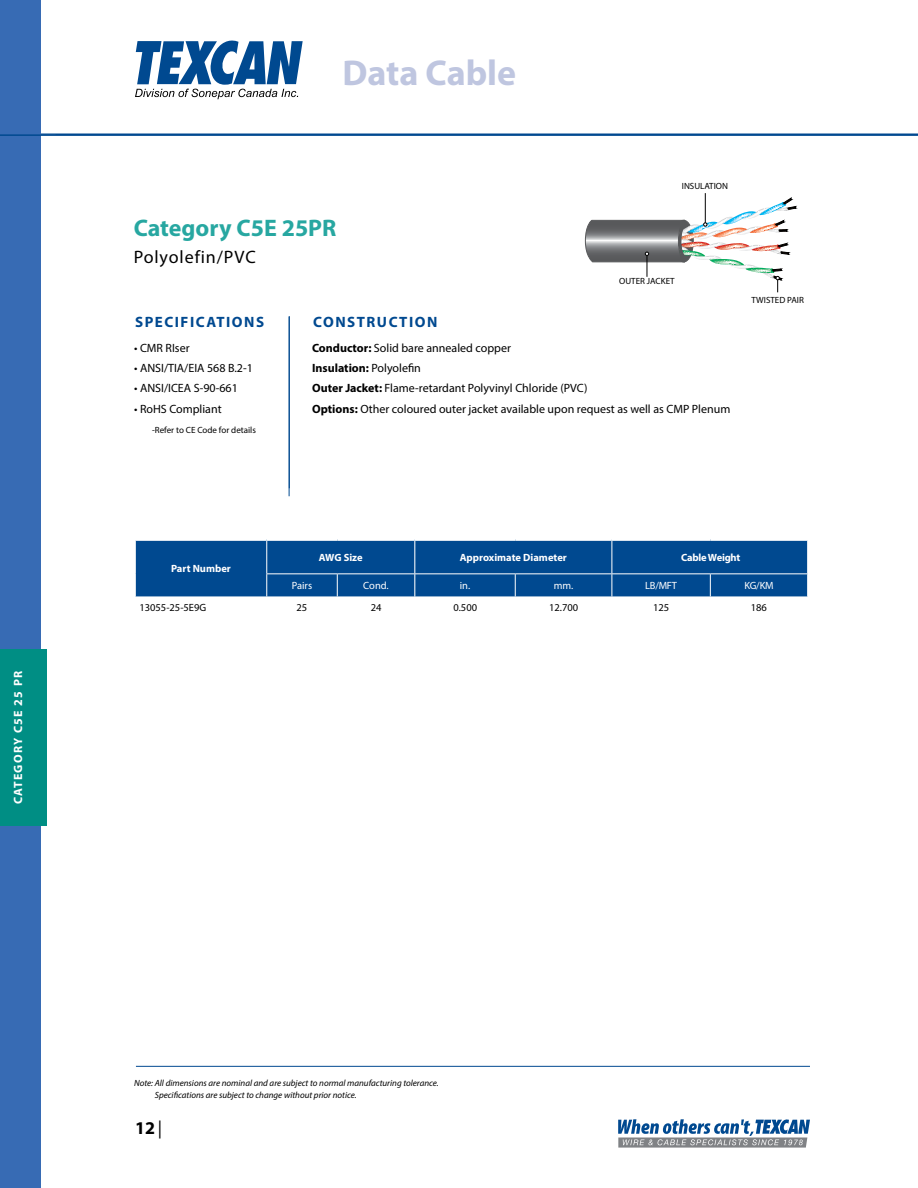
<style>
.page{position:relative;width:918px;height:1188px;background:#fff}
.page>*{position:absolute;margin:0;border:0;box-sizing:border-box;transform-origin:0 0}
.t1{font:700 36px "Myriad Pro";color:#bfc6e0}
.t2{font:700 24px "Myriad Pro";color:#27a7a1}
.t3{font:18px "Myriad Pro";letter-spacing:.05em;color:#000}
.t4{font:700 18px "Myriad Pro";color:#000}
.t5{font:700 15px "Myriad Pro";letter-spacing:.1em;color:#004990}
.t6{font:12px/20.4px "Myriad Pro";color:#000}
.t7{font:700 12px "Myriad Pro";letter-spacing:.1em;color:#fff}
.t8{font:700 10.5px "Myriad Pro";color:#fff}
.t9{font:10.5px "Myriad Pro";color:#000}
.t10{font:10.5px "Myriad Pro";letter-spacing:-.005em;color:#fff}
.t11{font:700 10.5px "Myriad Pro";letter-spacing:-.02em;color:#fff}
.t12{font:italic 9px/12px "Myriad Pro";color:#000}
.t13{font:9px "Myriad MM 400 wt 700 wd";color:#000}
.t14{font:9px "Myriad Pro";color:#000}
.s1{font-weight:700}
.s2{font-weight:400}
</style>
<div class="page">
<svg style="left:135px;top:41px;width:168px;height:58px"></svg>
<hr style="left:289px;top:316px;width:1px;height:172px;background:#004990">
<svg style="left:618px;top:1119px;width:192px;height:29px"></svg>
<svg style="left:40px;top:136px;width:1px;height:1052px"></svg>
<div style="left:0;top:0;width:40px;height:1188px;background:#376bb4"></div>
<div style="left:0;top:649px;width:47px;height:177px;background:#008e84"></div>
<hr style="left:0;top:134px;width:918px;height:2px;background:#004990">
<hr style="left:136px;top:1066px;width:674px;height:1px;background:#004990">
<hr style="left:289px;top:317px;width:1px;height:179px;background:#004990">
<hr style="left:705px;top:193px;width:1px;height:31px;background:#000">
<svg style="left:585px;top:198px;width:211px;height:94px"></svg>
<div style="left:135px;top:541px;width:673px;height:56px;background:#004990"></div>
<p class="t7" style="left:10px;top:804px;width:135px;rotate:-90deg">CATEGORY C5E 25 PR</p>
<h1 class="t1" style="left:342px;top:49px;width:175px">Data Cable</h1>
<h2 class="t2" style="left:134px;top:212px;width:204px">Category C5E 25PR</h2>
<h3 class="t3" style="left:134px;top:246px;width:124px">Polyolefin/PVC</h3>
<p class="t5" style="left:135px;top:312px;width:131px">SPECIFICATIONS</p>
<p class="t5" style="left:313px;top:312px;width:126px">CONSTRUCTION</p>
<p class="t13" style="left:682px;top:180px;width:48px">INSULATION</p>
<p class="t13" style="left:619px;top:276px;width:57px">OUTER JACKET</p>
<p class="t6" style="left:134px;top:337px;width:57px">• CMR RIser</p>
<p class="t6" style="left:134px;top:358px;width:120px">• ANSI/TIA/EIA 568 B.2-1</p>
<p class="t6" style="left:134px;top:378px;width:105px">• ANSI/ICEA S-90-661</p>
<p class="t6" style="left:134px;top:398px;width:89px">• RoHS Compliant</p>
<p class="t14" style="left:152px;top:425px;width:105px">-Refer to CE Code for details</p>
<p class="t6" style="left:312px;top:337px;width:420px"><span class="s1">Conductor:</span> Solid bare annealed copper<br><span class="s1">Insulation:</span> Polyolefin<br><span class="s1">Outer Jacket:</span> Flame-retardant Polyvinyl Chloride (PVC)<br><span class="s1">Options:</span> Other coloured outer jacket available upon request as well as CMP Plenum</p>
<p class="t13" style="left:751px;top:294px;width:54px">TWISTED PAIR</p>
<p class="t8" style="left:171px;top:562px;width:61px">Part Number</p>
<p class="t8" style="left:319px;top:550px;width:45px">AWG Size</p>
<p class="t8" style="left:460px;top:550px;width:109px">Approximate Diameter</p>
<p class="t11" style="left:681px;top:550px;width:61px">Cable Weight</p>
<p class="t10" style="left:292px;top:579px;width:22px">Pairs</p>
<p class="t10" style="left:363px;top:579px;width:27px">Cond.</p>
<p class="t10" style="left:460px;top:579px;width:12px">in.</p>
<p class="t10" style="left:554px;top:579px;width:21px">mm.</p>
<p class="t10" style="left:645px;top:579px;width:33px">LB/MFT</p>
<p class="t10" style="left:744px;top:579px;width:31px">KG/KM</p>
<p class="t9" style="left:139px;top:601px;width:68px">13055-25-5E9G</p>
<p class="t9" style="left:297px;top:601px;width:12px">25</p>
<p class="t9" style="left:371px;top:601px;width:12px">24</p>
<p class="t9" style="left:453px;top:601px;width:25px">0.500</p>
<p class="t9" style="left:549px;top:601px;width:31px">12.700</p>
<p class="t9" style="left:653px;top:601px;width:18px">125</p>
<p class="t9" style="left:751px;top:601px;width:18px">186</p>
<p class="t12" style="left:155px;top:1077px;width:286px;text-indent:-21px">Note: All dimensions are nominal and are subject to normal manufacturing tolerance.<br>Specifications are subject to change without prior notice.</p>
<h3 class="t4" style="left:135px;top:1116px;width:28px">12<span class="s2">|</span></h3>
</div>
